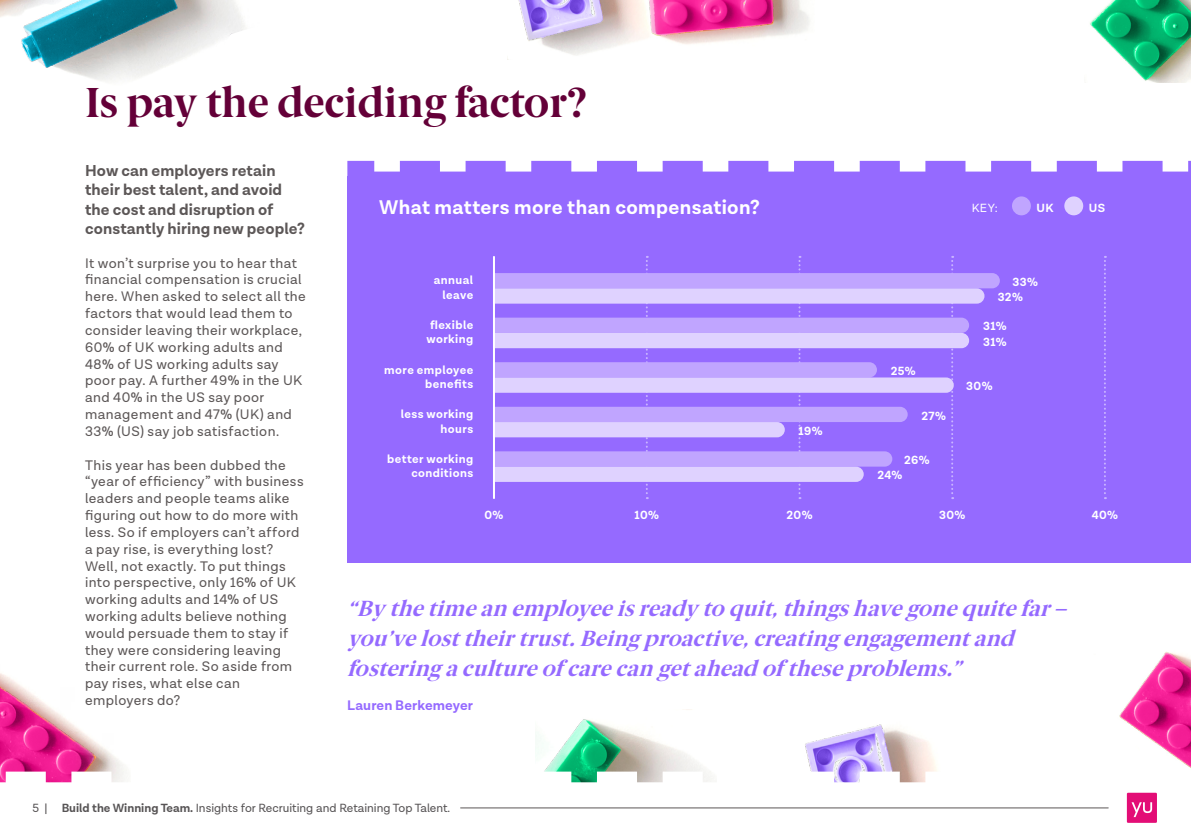
<style>
.page{position:relative;width:1191px;height:840px;background:#fff}
.page>*{position:absolute;margin:0;border:0;box-sizing:border-box;transform-origin:0 0}
.t1{font:700 42px "Berlingske Serif";color:#640038}
.t2{font:italic 700 22px/30px "Berlingske Serif";color:#956aff}
.t3{font:700 20px "Lota Grotesque";letter-spacing:.02em;color:#fff}
.t4{font:700 16px/19.2px "Lota Grotesque";letter-spacing:.005em;color:#5c5757}
.t5{font:14px/16.8px "Lota Grotesque";letter-spacing:.03em;color:#5c5757}
.t6{font:700 14px "Lota Grotesque";letter-spacing:.01em;color:#956aff}
.t7{font:700 12px/14.4px "Lota Grotesque";letter-spacing:.035em;color:#fff;text-align:right}
.t8{font:12px "Lota Grotesque";color:#575455}
.t9{font:12px "Lota Grotesque";color:#fff}
.s1{font-weight:700}
</style>
<div class="page">
<div style="left:347px;top:176px;width:844px;height:387px;background:#956aff"></div>
<div style="left:1012px;top:196px;width:19px;height:19px;background:#c0a5ff;border-radius:50%"></div>
<div style="left:1064px;top:196px;width:19px;height:19px;background:#dfd2ff;border-radius:50%"></div>
<svg style="left:1104px;top:256px;width:2px;height:243px"></svg>
<svg style="left:493px;top:256px;width:506px;height:243px"></svg>
<svg style="left:347px;top:161px;width:844px;height:15px"></svg>
<hr style="left:493px;top:257px;width:2px;height:241px;background:#fff">
<img style="left:0;top:673px;width:127px;height:98px">
<img style="left:0;top:0;width:245px;height:81px">
<img style="left:518px;top:0;width:292px;height:55px">
<img style="left:1090px;top:0;width:101px;height:83px">
<img style="left:535px;top:709px;width:169px;height:62px">
<img style="left:805px;top:724px;width:132px;height:47px">
<img style="left:1119px;top:652px;width:72px;height:116px">
<svg style="left:0;top:771px;width:1157px;height:51px"></svg>
<h1 class="t1" style="left:85px;top:68px;width:503px">Is pay the deciding factor?</h1>
<p class="t4" style="left:85px;top:161px;width:221px">How can employers retain their best talent, and avoid the cost and disruption of constantly hiring new people?</p>
<p class="t5" style="left:85px;top:255px;width:222px">It won’t surprise you to hear that financial compensation is crucial here. When asked to select all the factors that would lead them to consider leaving their workplace,<br>60% of UK working adults and<br>48% of US working adults say poor pay. A further 49% in the UK and 40% in the US say poor management and 47% (UK) and<br>33% (US) say job satisfaction.</p>
<p class="t5" style="left:85px;top:456px;width:220px">This year has been dubbed the “year of efficiency” with business leaders and people teams alike figuring out how to do more with less. So if employers can’t afford a pay rise, is everything lost?<br>Well, not exactly. To put things into perspective, only 16% of UK working adults and 14% of US working adults believe nothing would persuade them to stay if they were considering leaving their current role. So aside from pay rises, what else can employers do?</p>
<h3 class="t3" style="left:379px;top:196px;width:382px">What matters more than compensation?</h3>
<p class="t9" style="left:971px;top:201px;width:28px">KEY:</p>
<p class="t7" style="left:1036px;top:201px;width:19px">UK</p>
<p class="t7" style="left:1089px;top:201px;width:18px">US</p>
<p class="t7" style="left:434px;top:273px;width:41px">annual leave</p>
<p class="t7" style="left:997px;top:274px;width:42px;line-height:15.2px;text-align:left;text-indent:15px">33%<br>32%</p>
<p class="t7" style="left:426px;top:318px;width:48px;text-align:center">flexible working</p>
<p class="t7" style="left:983px;top:319px;width:25px;line-height:15.2px;text-align:left">31%<br>31%</p>
<p class="t7" style="left:384px;top:362px;width:90px">more employee benefits</p>
<p class="t7" style="left:890px;top:364px;width:27px">25%</p>
<p class="t7" style="left:401px;top:407px;width:74px">less working hours</p>
<p class="t7" style="left:921px;top:408px;width:26px">27%</p>
<p class="t7" style="left:798px;top:424px;width:26px">19%</p>
<p class="t7" style="left:387px;top:451px;width:88px">better working conditions</p>
<p class="t7" style="left:904px;top:453px;width:27px">26%</p>
<p class="t7" style="left:877px;top:468px;width:27px">24%</p>
<p class="t7" style="left:966px;top:379px;width:28px">30%</p>
<p class="t7" style="left:484px;top:507px;width:20px">0%</p>
<p class="t7" style="left:634px;top:507px;width:26px">10%</p>
<p class="t7" style="left:786px;top:507px;width:28px">20%</p>
<p class="t7" style="left:939px;top:507px;width:28px">30%</p>
<p class="t7" style="left:1091px;top:507px;width:28px">40%</p>
<h2 class="t2" style="left:347px;top:592px;width:729px">“Bythetimeanemployeeisreadytoquit,thingshavegonequitefar– you’velosttheirtrust.Beingproactive,creatingengagementand fosteringacultureofcarecangetaheadoftheseproblems.”</h2>
<p class="t6" style="left:347px;top:697px;width:127px">Lauren Berkemeyer</p>
<p class="t8" style="left:32px;top:800px;width:419px">5 | <span class="s1">Build the Winning Team.</span> Insights for Recruiting and Retaining Top Talent.</p>
</div>
